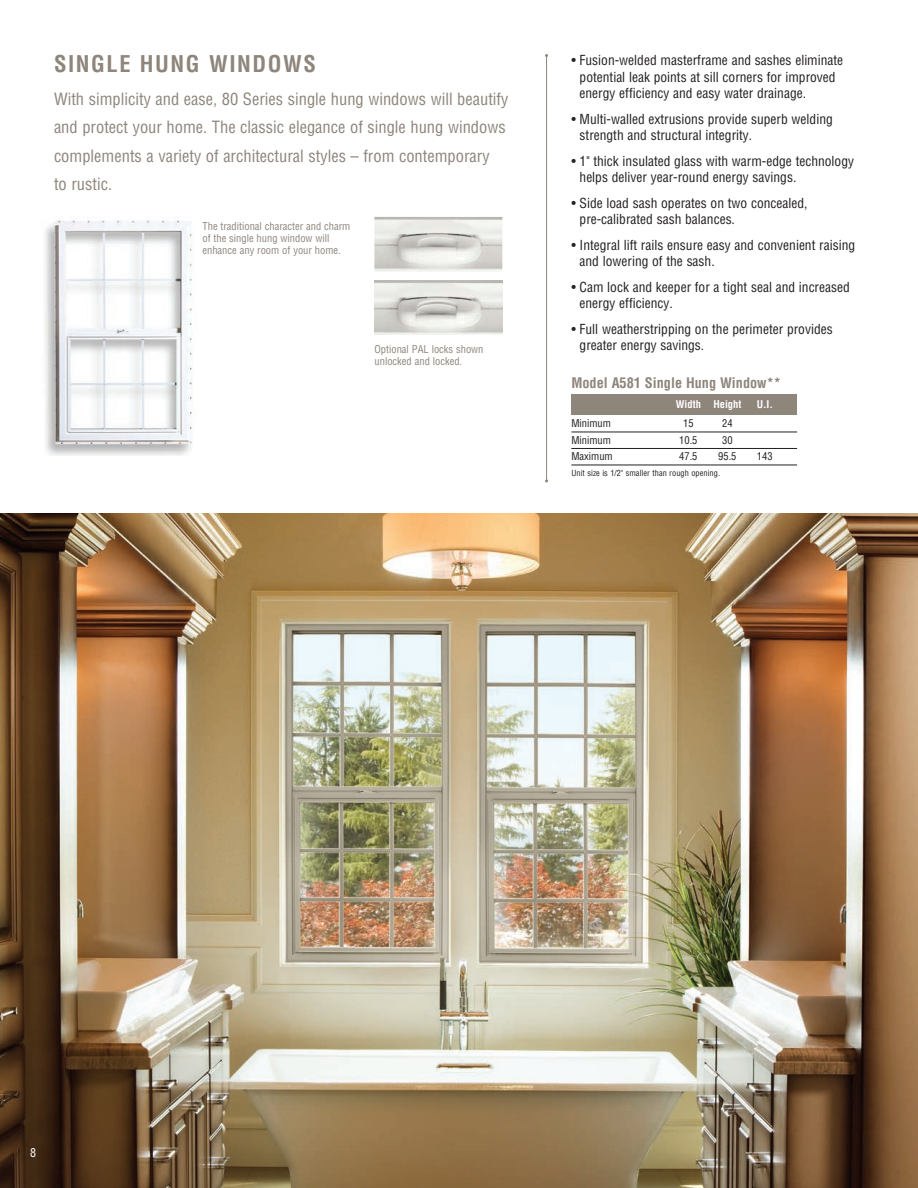
<style>
.page{position:relative;width:918px;height:1188px;background:#fff}
.page>*{position:absolute;margin:0;border:0;box-sizing:border-box;transform-origin:0 0}
.Subhead{font:700 condensed 22.5px "Helvetica";letter-spacing:.07em;color:#8e857b}
.Subhead-2{font:condensed 16.5px/28.5px "Helvetica";color:#8e857b}
.t1{font:700 condensed 14.25px "Helvetica";color:#8e857b}
.t2{font:condensed 13.5px/16.5px "Helvetica";color:#231f20}
.Subhead-3{font:condensed 12px "Helvetica";color:#fff}
.t3{font:condensed 10.5px/12px "Helvetica";color:#8e857b}
.t4{font:condensed 10.5px "Helvetica";color:#231f20}
.t5{font:700 condensed 10.5px "Helvetica";color:#fff}
.t6{font:condensed 8.25px "Helvetica";letter-spacing:.01em;color:#231f20}
.s1{color:#262324}
</style>
<div class="page">
<img style="left:45px;top:220px;width:147px;height:236px">
<hr style="left:546px;top:56px;width:1px;height:425px;background:#8e857b">
<div style="left:571px;top:394px;width:226px;height:20px;background:#8e857b"></div>
<hr style="left:571px;top:432px;width:226px;height:1px;background:#231f20">
<hr style="left:571px;top:448px;width:226px;height:1px;background:#231f20">
<hr style="left:571px;top:465px;width:226px;height:1px;background:#231f20">
<img style="left:0;top:513px;width:918px;height:675px">
<img style="left:374px;top:217px;width:128px;height:55px">
<img style="left:375px;top:280px;width:127px;height:55px">
<p class="Subhead" style="left:54px;top:50px;width:263px">SINGLE HUNG WINDOWS</p>
<p class="Subhead-2" style="left:54px;top:84px;width:456px">With simplicity and ease, 80 Series single hung windows will beautify and protect your home. The classic elegance of single hung windows complements a variety of architectural styles – from contemporary<br>to rustic.</p>
<p class="t3" style="left:202px;top:220px;width:149px">The traditional character and charm of the single hung window will enhance any room of your home.</p>
<p class="t3" style="left:375px;top:343px;width:110px">Optional PAL locks shown unlocked and locked.</p>
<p class="t2" style="left:580px;top:52px;width:265px;text-indent:-8px"><span class="s1">•</span> Fusion-welded masterframe and sashes eliminate potential leak points at sill corners for improved energy efficiency and easy water drainage.</p>
<p class="t2" style="left:580px;top:110px;width:255px;text-indent:-8px"><span class="s1">•</span> Multi-walled extrusions provide superb welding strength and structural integrity.</p>
<p class="t2" style="left:580px;top:152px;width:276px;text-indent:-8px"><span class="s1">•</span> 1" thick insulated glass with warm-edge technology helps deliver year-round energy savings.</p>
<p class="t2" style="left:580px;top:194px;width:230px;text-indent:-8px"><span class="s1">•</span> Side load sash operates on two concealed, pre-calibrated sash balances.</p>
<p class="t2" style="left:580px;top:236px;width:277px;text-indent:-8px"><span class="s1">•</span> Integral lift rails ensure easy and convenient raising and lowering of the sash.</p>
<p class="t2" style="left:580px;top:278px;width:272px;text-indent:-8px"><span class="s1">•</span> Cam lock and keeper for a tight seal and increased energy efficiency.</p>
<p class="t2" style="left:580px;top:320px;width:255px;text-indent:-8px"><span class="s1">•</span> Full weatherstripping on the perimeter provides greater energy savings.</p>
<p class="t1" style="left:571px;top:374px;width:211px">Model A581 Single Hung Window**</p>
<p class="t5" style="left:676px;top:397px;width:67px">Width Height</p>
<p class="t5" style="left:757px;top:397px;width:18px">U.I.</p>
<p class="t4" style="left:571px;top:417px;width:41px">Minimum</p>
<p class="t4" style="left:683px;top:417px;width:12px">15</p>
<p class="t4" style="left:722px;top:417px;width:12px">24</p>
<p class="t4" style="left:571px;top:433px;width:41px">Minimum</p>
<p class="t4" style="left:679px;top:433px;width:20px">10.5</p>
<p class="t4" style="left:722px;top:433px;width:12px">30</p>
<p class="t4" style="left:571px;top:450px;width:43px">Maximum</p>
<p class="t4" style="left:679px;top:450px;width:20px">47.5</p>
<p class="t4" style="left:718px;top:450px;width:20px">95.5</p>
<p class="t4" style="left:757px;top:450px;width:17px">143</p>
<p class="t6" style="left:571px;top:468px;width:150px">Unit size is 1/2" smaller than rough opening.</p>
<p class="Subhead-3" style="left:30px;top:1145px;width:7px">8</p>
</div>
